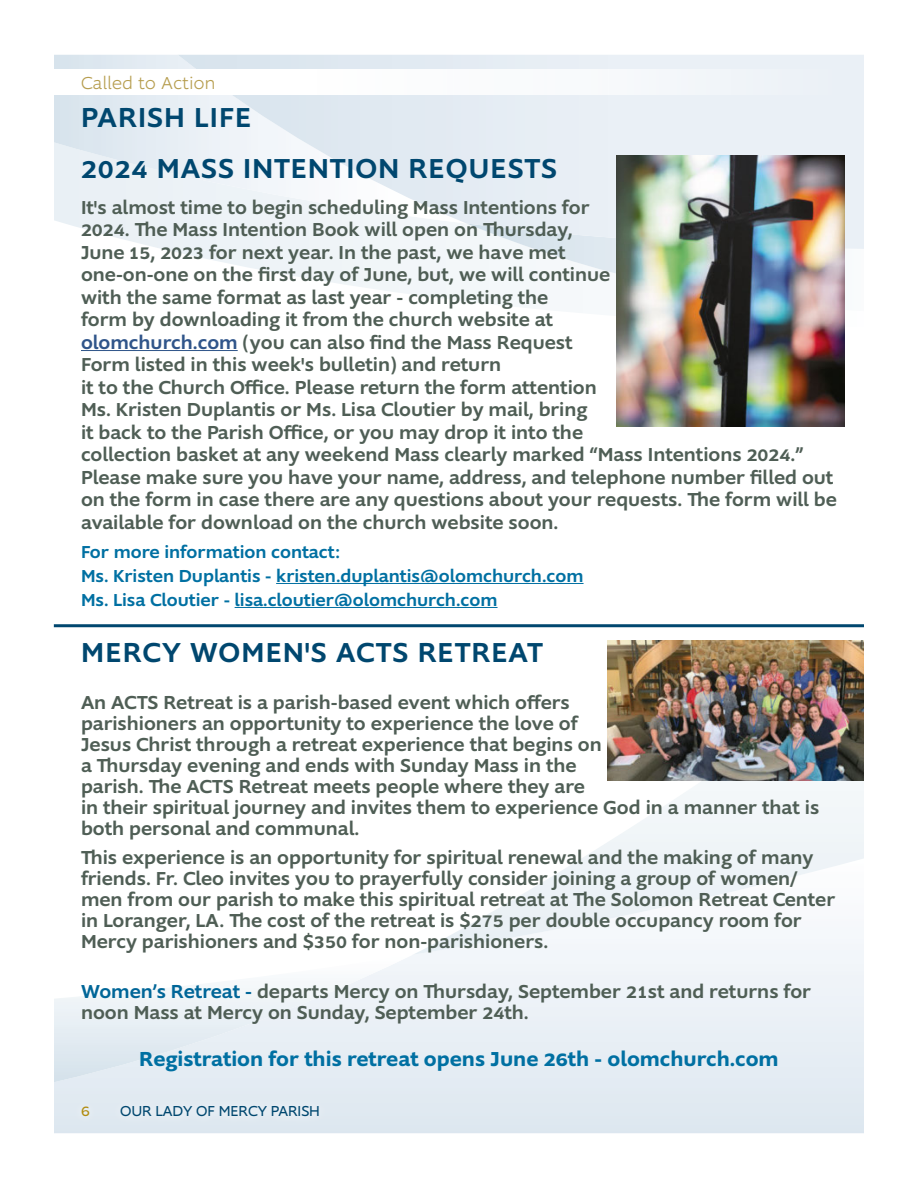
<style>
.page{position:relative;width:918px;height:1188px;background:#fff}
.page>*{position:absolute;margin:0;border:0;box-sizing:border-box;transform-origin:0 0}
.page_header{font:500 28.5px "Supra";letter-spacing:.04em;color:#00476f}
.body{font:500 28.5px "Supra";letter-spacing:.03em;color:#00476f}
.body-2{font:600 21px "Supra";color:#0070a2}
.body-3{font:500 19.5px/22.5px "Supra";color:#4f5e55}
.body-4{font:500 18px/24px "Supra";color:#0070a2}
.called_to{font:300 18px "Supra";letter-spacing:.03em;color:#b69d4e}
.page_numbers{font:15.75px "Supra";color:#b18c11}
.page_numbers-2{font:15px "Supra";color:#00476f}
.s1{color:#30558a}
.s2{color:#006698}
</style>
<div class="page">
<svg style="left:54px;top:955px;width:810px;height:178px"></svg>
<svg style="left:54px;top:955px;width:359px;height:127px"></svg>
<svg style="left:413px;top:660px;width:451px;height:295px"></svg>
<svg style="left:68px;top:224px;width:399px;height:77px"></svg>
<svg style="left:467px;top:249px;width:149px;height:60px"></svg>
<svg style="left:54px;top:55px;width:124px;height:169px;background:#e4ecf2"></svg>
<svg style="left:178px;top:55px;width:686px;height:194px"></svg>
<div style="left:0;top:69px;width:918px;height:26px;background:#fff"></div>
<div style="left:73px;top:1097px;width:255px;height:28px;background:#e2eaf1"></div>
<hr style="left:81px;top:350px;width:157px;height:1px;background:#30558a">
<hr style="left:276px;top:583px;width:308px;height:1px;background:#0070a2">
<hr style="left:235px;top:607px;width:263px;height:1px;background:#0070a2">
<img style="left:616px;top:156px;width:229px;height:271px">
<hr style="left:54px;top:624px;width:810px;height:3px;background:#00476f">
<img style="left:608px;top:640px;width:256px;height:141px">
<p class="called_to" style="left:81px;top:71px;width:136px">Called to Action</p>
<p class="page_header" style="left:81px;top:98px;width:172px">PARISH LIFE</p>
<p class="page_header" style="left:81px;top:149px;width:478px">2024 MASS INTENTION REQUESTS</p>
<p class="body-3" style="left:81px;top:196px;width:757px">It's almost time to begin scheduling Mass Intentions for<br>2024. The Mass Intention Book will open on Thursday,<br>June 15, 2023 for next year. In the past, we have met<br>one-on-one on the first day of June, but, we will continue<br>with the same format as last year - completing the<br>form by downloading it from the church website at<br><span class="s1">olomchurch.com</span> (you can also find the Mass Request<br>Form listed in this week's bulletin) and return<br>it to the Church Office. Please return the form attention<br>Ms. Kristen Duplantis or Ms. Lisa Cloutier by mail, bring<br>it back to the Parish Office, or you may drop it into the<br>collection basket at any weekend Mass clearly marked “Mass Intentions 2024.” Please make sure you have your name, address, and telephone number filled out on the form in case there are any questions about your requests. The form will be available for download on the church website soon.</p>
<p class="body-4" style="left:81px;top:540px;width:504px">For more information contact:<br>Ms. Kristen Duplantis - kristen.duplantis@olomchurch.com<br>Ms. Lisa Cloutier - lisa.cloutier@olomchurch.com</p>
<p class="body" style="left:81px;top:633px;width:464px">MERCY WOMEN'S ACTS RETREAT</p>
<p class="body-3" style="left:81px;top:692px;width:740px;line-height:21px">An ACTS Retreat is a parish-based event which offers<br>parishioners an opportunity to experience the love of<br>Jesus Christ through a retreat experience that begins on<br>a Thursday evening and ends with Sunday Mass in the<br>parish. The ACTS Retreat meets people where they are<br>in their spiritual journey and invites them to experience God in a manner that is both personal and communal.</p>
<p class="body-3" style="left:81px;top:847px;width:756px;line-height:21px">This experience is an opportunity for spiritual renewal and the making of many friends. Fr. Cleo invites you to prayerfully consider joining a group of women/ men from our parish to make this spiritual retreat at The Solomon Retreat Center in Loranger, LA. The cost of the retreat is $275 per double occupancy room for Mercy parishioners and $350 for non-parishioners.</p>
<p class="body-3" style="left:81px;top:981px;width:732px;line-height:21px"><span class="s2">Women’s Retreat -</span> departs Mercy on Thursday, September 21st and returns for noon Mass at Mercy on Sunday, September 24th.</p>
<p class="body-2" style="left:139px;top:1045px;width:641px">Registration for this retreat opens June 26th - olomchurch.com</p>
<p class="page_numbers" style="left:81px;top:1101px;width:10px">6</p>
<p class="page_numbers-2" style="left:120px;top:1101px;width:201px">OUR LADY OF MERCY PARISH</p>
</div>
